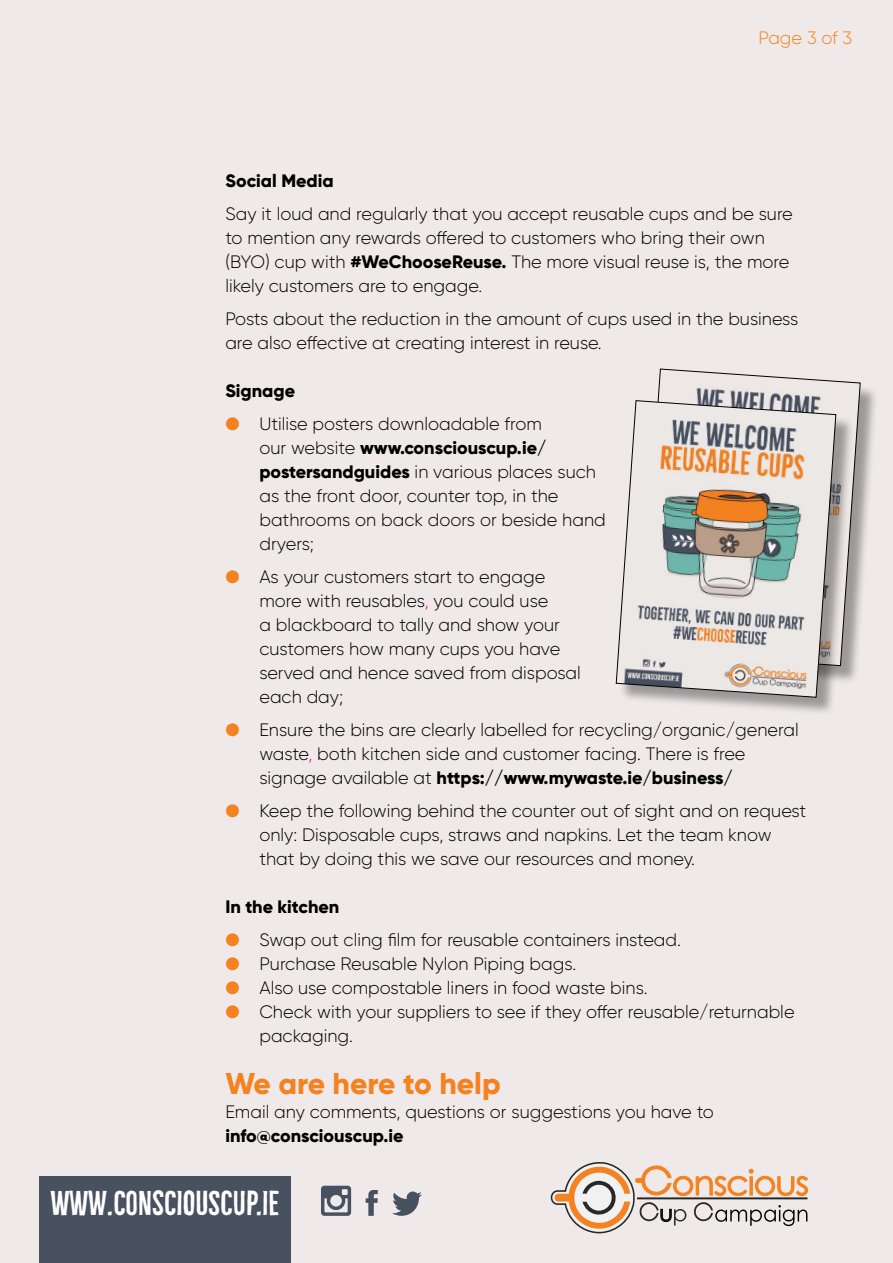
<style>
.page{position:relative;width:893px;height:1263px;background:#efeae9}
.page>*{position:absolute;margin:0;border:0;box-sizing:border-box;transform-origin:0 0}
.t1{font:31.65px "Bellfort Draw Rough";color:#fff}
.t2{font:800 30px "Gilroy";color:#f58220}
.t3{font:300 18px/24px "Gilroy";color:#000}
.t4{font:800 18px "Gilroy";color:#000}
.t5{font:300 18px "Gilroy";letter-spacing:-.01em;color:#f58220}
.s1{font-weight:800}
.s2{color:#f58220}
.s3{color:#ec008c}
</style>
<div class="page">
<div style="left:643px;top:372px;width:236px;height:312px;background:#000;opacity:.35"></div>
<svg style="left:643px;top:368px;width:218px;height:298px"></svg>
<div style="left:618px;top:403px;width:236px;height:313px;background:#000;opacity:.35"></div>
<svg style="left:615px;top:400px;width:222px;height:298px"></svg>
<svg style="left:551px;top:1162px;width:257px;height:71px"></svg>
<svg style="left:366px;top:1190px;width:12px;height:26px"></svg>
<svg style="left:392px;top:1191px;width:30px;height:25px"></svg>
<svg style="left:321px;top:1186px;width:30px;height:30px"></svg>
<div style="left:39px;top:1177px;width:251px;height:86px;background:#485160"></div>
<p class="t5" style="left:758px;top:27px;width:95px">Page 3 of 3</p>
<p class="t4" style="left:225px;top:169px;width:110px">Social Media</p>
<p class="t3" style="left:225px;top:201px;width:569px">Say it loud and regularly that you accept reusable cups and be sure to mention any rewards offered to customers who bring their own (BYO) cup with <span class="s1">#WeChooseReuse.</span> The more visual reuse is, the more likely customers are to engage.</p>
<p class="t3" style="left:225px;top:306px;width:574px">Posts about the reduction in the amount of cups used in the business are also effective at creating interest in reuse.</p>
<p class="t4" style="left:225px;top:379px;width:71px">Signage</p>
<p class="t3" style="left:259px;top:411px;width:348px;text-indent:-34px"><span class="s2">●</span> Utilise posters downloadable from<br>our website <span class="s1">www.consciouscup.ie/ postersandguides</span> in various places such as the front door, counter top, in the bathrooms on back doors or beside hand dryers;</p>
<p class="t3" style="left:259px;top:564px;width:323px;text-indent:-34px"><span class="s2">●</span> As your customers start to engage more with reusables<span class="s3">,</span> you could use<br>a blackboard to tally and show your customers how many cups you have served and hence saved from disposal each day;</p>
<p class="t3" style="left:259px;top:717px;width:541px;text-indent:-34px"><span class="s2">●</span> Ensure the bins are clearly labelled for recycling/organic/general waste<span class="s3">,</span> both kitchen side and customer facing. There is free signage available at <span class="s1">https://www.mywaste.ie/business/</span></p>
<p class="t3" style="left:259px;top:798px;width:548px;text-indent:-34px"><span class="s2">●</span> Keep the following behind the counter out of sight and on request only: Disposable cups, straws and napkins. Let the team know that by doing this we save our resources and money.</p>
<p class="t4" style="left:225px;top:895px;width:116px">In the kitchen</p>
<p class="t3" style="left:225px;top:927px;width:457px"><span class="s2">●</span> Swap out cling film for reusable containers instead.</p>
<p class="t3" style="left:225px;top:951px;width:352px"><span class="s2">●</span> Purchase Reusable Nylon Piping bags.</p>
<p class="t3" style="left:225px;top:975px;width:424px"><span class="s2">●</span> Also use compostable liners in food waste bins.</p>
<p class="t3" style="left:259px;top:999px;width:537px;text-indent:-34px"><span class="s2">●</span> Check with your suppliers to see if they offer reusable/returnable packaging.</p>
<h2 class="t2" style="left:225px;top:1064px;width:277px">We are here to help</h2>
<p class="t3" style="left:225px;top:1099px;width:490px">Email any comments, questions or suggestions you have to</p>
<p class="t4" style="left:225px;top:1124px;width:180px">info@consciouscup.ie</p>
<h1 class="t1" style="left:51px;top:1184px;width:230px">WWW.CONSCIOUSCUP.IE</h1>
</div>
